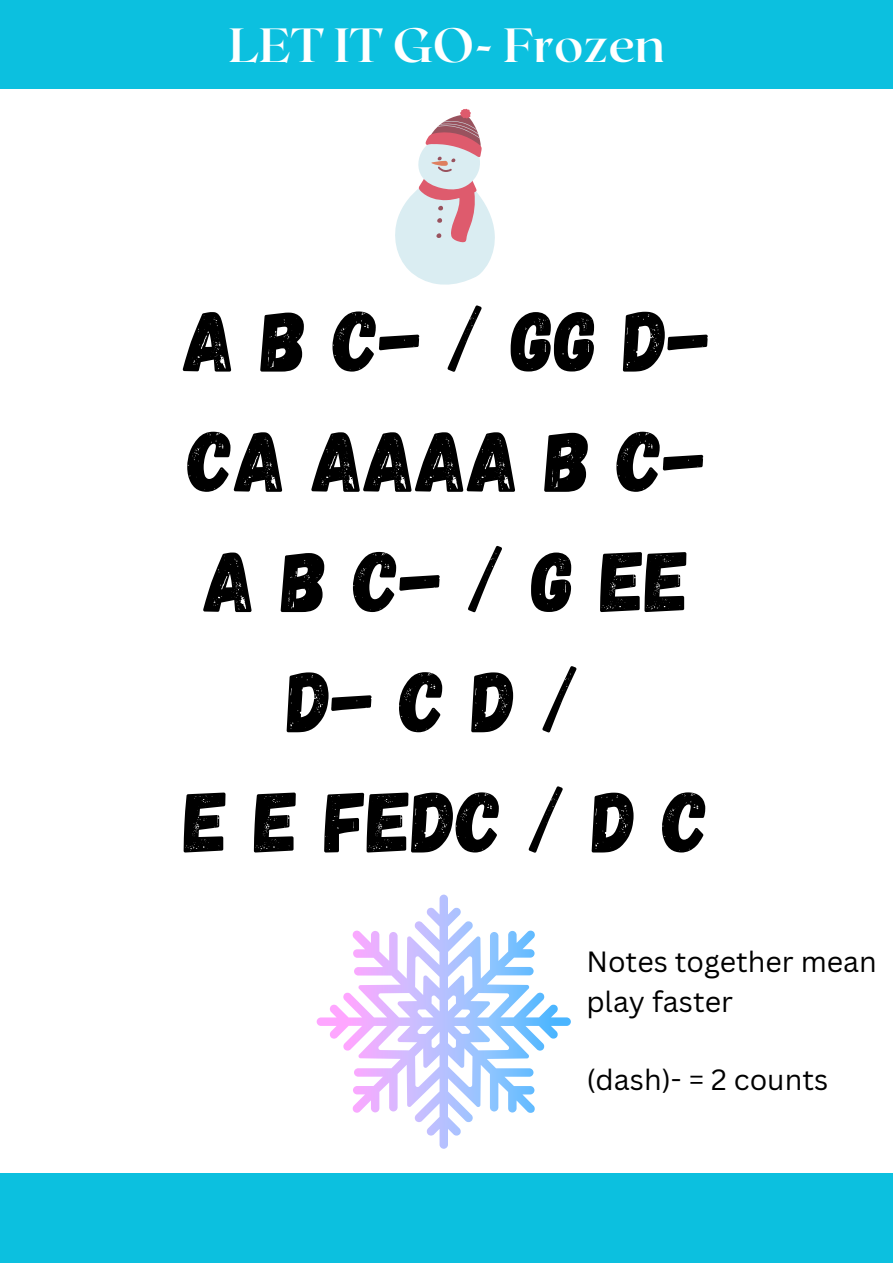
<style>
.page{position:relative;width:893px;height:1264px;background:#fff}
.page>*{position:absolute;margin:0;border:0;box-sizing:border-box;transform-origin:0 0}
.t1{font:85.95px "Gagalin";letter-spacing:.3em;color:#000}
.t2{font:85.95px "Gagalin";letter-spacing:.15em;color:#000}
.t3{font:700 48px "Roxborough CF";color:#fff}
.t4{font:28.5px/39.3px "Canva Sans";color:#000}
</style>
<div class="page">
<div style="left:0;top:1173px;width:892px;height:89px;background:#0cc0df"></div>
<div style="left:0;top:0;width:892px;height:89px;background:#0cc0df"></div>
<svg style="left:316px;top:894px;width:255px;height:254px"></svg>
<svg style="left:395px;top:109px;width:100px;height:176px"></svg>
<p class="t3" style="left:229px;top:14px;width:437px">LET IT GO- Frozen</p>
<p class="t1" style="left:183px;top:285px;width:527px">ABC-/GGD-</p>
<p class="t1" style="left:188px;top:405px;width:518px">CA AAAA B C-</p>
<p class="t1" style="left:204px;top:525px;width:487px">ABC-/GEE</p>
<p class="t1" style="left:287px;top:646px;width:294px">D-CD/</p>
<p class="t2" style="left:184px;top:766px;width:526px">EEFEDC/DC</p>
<p class="t4" style="left:586px;top:941px;width:292px">Notes together mean play faster</p>
<p class="t4" style="left:586px;top:1059px;width:243px">(dash)- = 2 counts</p>
</div>
